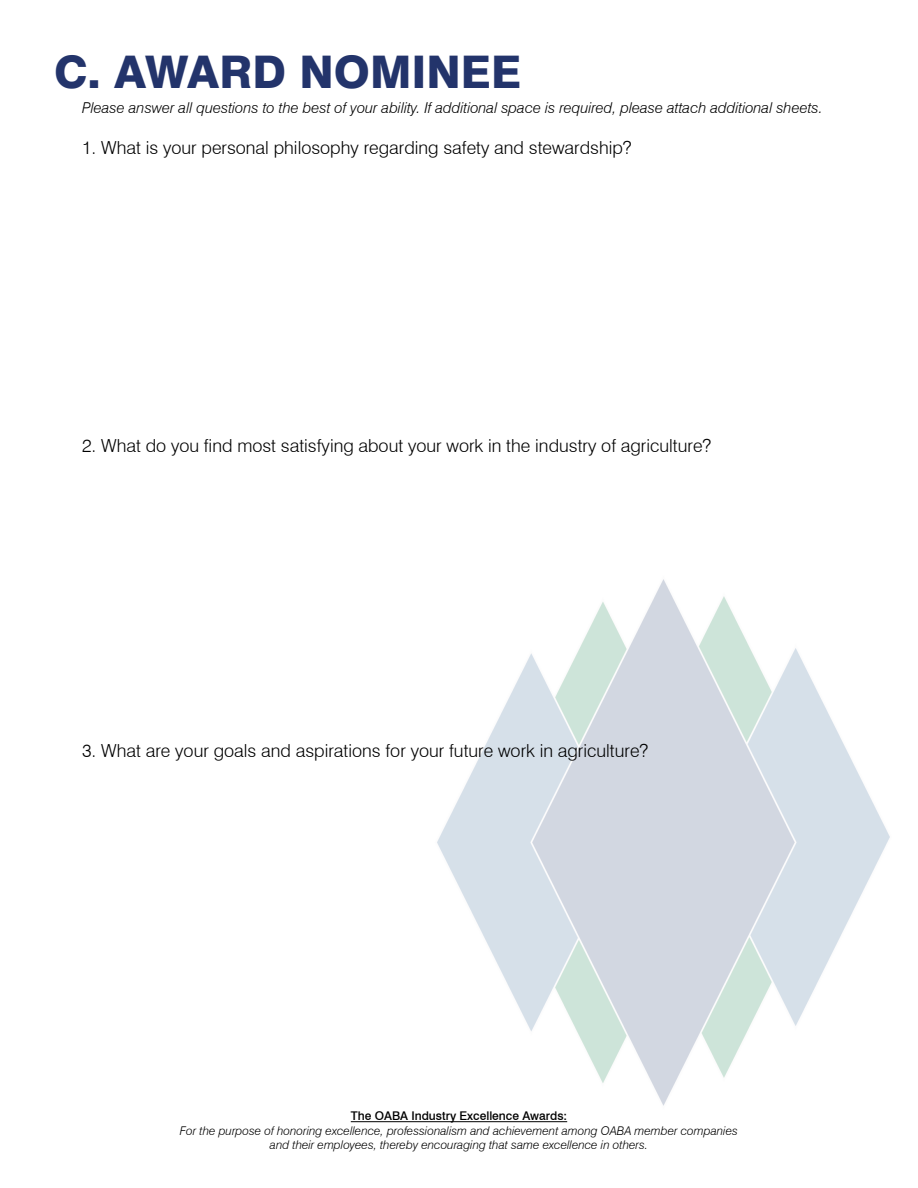
<style>
.page{position:relative;width:918px;height:1188px;background:#fff}
.page>*{position:absolute;margin:0;border:0;box-sizing:border-box;transform-origin:0 0}
.t1{font:800 45px "Swiss 721 BT";color:#23346b}
.t2{font:300 18px "Swiss 721 BT";color:#000}
.t3{font:italic 300 15px "Swiss 721 BT";color:#000}
.t4{font:italic 300 12px/14.4px "Swiss 721 BT";color:#000;text-align:center}
.t5{font:500 12px "Swiss 721 BT";color:#000}
</style>
<div class="page">
<img style="left:383px;top:579px;width:507px;height:544px">
<hr style="left:351px;top:1121px;width:216px;height:1px;background:#000">
<h1 class="t1" style="left:54px;top:45px;width:469px">C. AWARD NOMINEE</h1>
<p class="t3" style="left:82px;top:98px;width:742px">Please answer all questions to the best of your ability. If additional space is required, please attach additional sheets.</p>
<p class="t2" style="left:82px;top:137px;width:551px">1. What is your personal philosophy regarding safety and stewardship?</p>
<p class="t2" style="left:82px;top:435px;width:631px">2. What do you find most satisfying about your work in the industry of agriculture?</p>
<p class="t2" style="left:82px;top:739px;width:568px">3. What are your goals and aspirations for your future work in agriculture?</p>
<p class="t5" style="left:351px;top:1109px;width:218px">The OABA Industry Excellence Awards:</p>
<p class="t4" style="left:180px;top:1123px;width:559px">For the purpose of honoring excellence, professionalism and achievement among OABA member companies and their employees, thereby encouraging that same excellence in others.</p>
</div>
